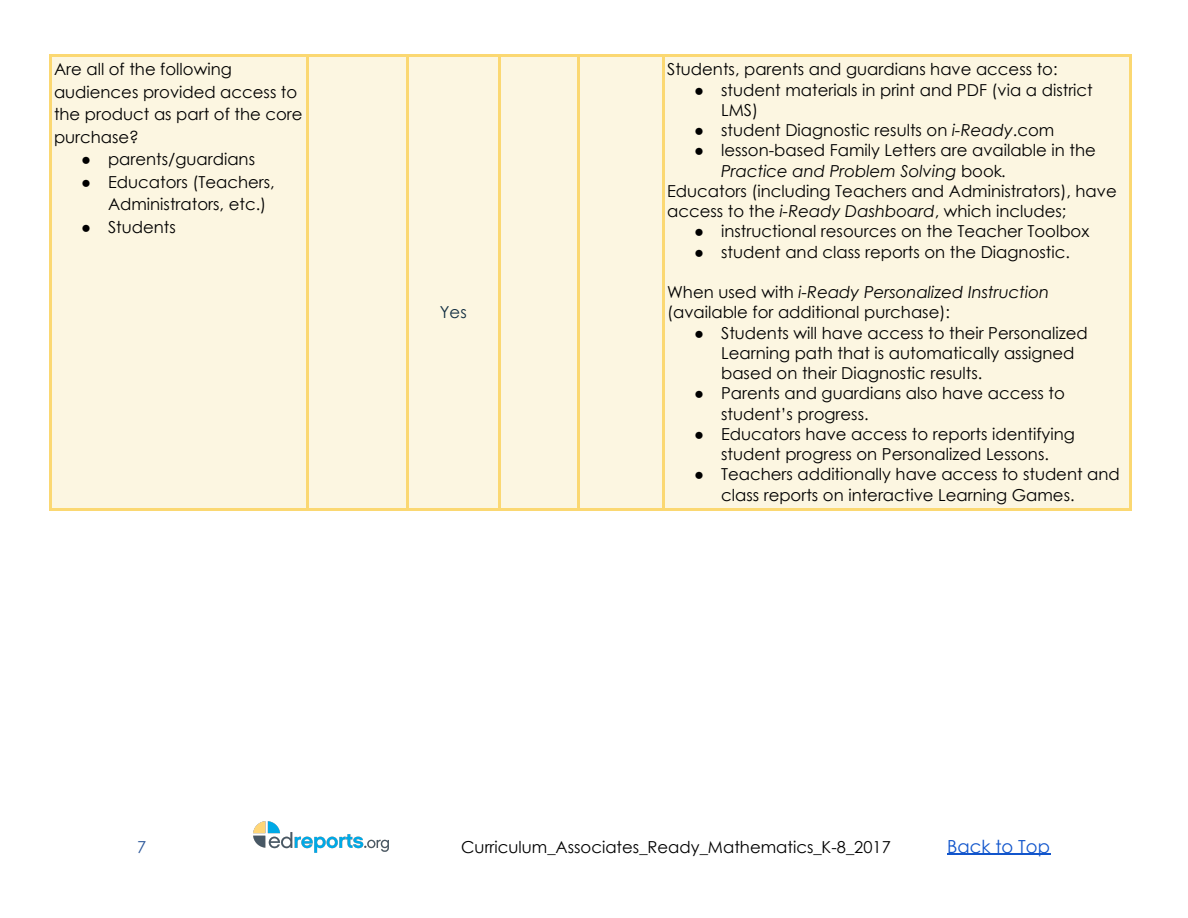
<style>
.page{position:relative;width:1188px;height:918px;background:#fff}
.page>*{position:absolute;margin:0;border:0;box-sizing:border-box;transform-origin:0 0}
.t1{font:18px "Century Gothic";color:#15c}
.t2{font:16.5px/20.2px "Century Gothic";color:#000}
.t3{font:italic 16.5px "Century Gothic";color:#000}
.t4{font:16.5px "Century Gothic";color:#132f42}
.t5{font:16.5px "Century Gothic";color:#2b579a}
.s1{font-family:"Arial"}
.s2{font-style:italic}
.s3{font-style:normal}
</style>
<div class="page">
<div style="left:51px;top:55px;width:256px;height:455px;background:#fcf6e1"></div>
<div style="left:307px;top:55px;width:100px;height:455px;background:#fcf6e1"></div>
<div style="left:407px;top:55px;width:93px;height:455px;background:#fcf6e1"></div>
<div style="left:500px;top:55px;width:78px;height:455px;background:#fcf6e1"></div>
<div style="left:578px;top:55px;width:86px;height:455px;background:#fcf6e1"></div>
<div style="left:664px;top:55px;width:467px;height:455px;background:#fcf6e1"></div>
<hr style="left:663px;top:54px;width:469px;height:2px;background:#fbd872">
<hr style="left:663px;top:508px;width:469px;height:3px;background:#fbd872">
<hr style="left:1130px;top:54px;width:2px;height:457px;background:#fbd872">
<hr style="left:577px;top:54px;width:88px;height:2px;background:#fbd872">
<hr style="left:577px;top:508px;width:88px;height:3px;background:#fbd872">
<hr style="left:663px;top:54px;width:2px;height:457px;background:#fbd872">
<hr style="left:498px;top:54px;width:81px;height:2px;background:#fbd872">
<hr style="left:498px;top:508px;width:81px;height:3px;background:#fbd872">
<hr style="left:577px;top:54px;width:2px;height:457px;background:#fbd872">
<hr style="left:406px;top:54px;width:95px;height:2px;background:#fbd872">
<hr style="left:406px;top:508px;width:95px;height:3px;background:#fbd872">
<hr style="left:498px;top:54px;width:3px;height:457px;background:#fbd872">
<hr style="left:306px;top:54px;width:102px;height:2px;background:#fbd872">
<hr style="left:306px;top:508px;width:102px;height:3px;background:#fbd872">
<hr style="left:406px;top:54px;width:2px;height:457px;background:#fbd872">
<hr style="left:50px;top:54px;width:258px;height:2px;background:#fbd872">
<hr style="left:50px;top:508px;width:258px;height:3px;background:#fbd872">
<hr style="left:50px;top:54px;width:2px;height:457px;background:#fbd872">
<hr style="left:306px;top:54px;width:2px;height:457px;background:#fbd872">
<img style="left:253px;top:821px;width:136px;height:32px">
<hr style="left:947px;top:854px;width:104px;height:1px;background:#15c">
<p class="t2" style="left:54px;top:57px;width:250px;line-height:22.5px">Are all of the following audiences provided access to the product as part of the core purchase?</p>
<p class="t2" style="left:81px;top:149px;width:176px"><span class="s1">●</span> parents/guardians</p>
<p class="t2" style="left:108px;top:170px;width:168px;line-height:22.5px;text-indent:-27px"><span class="s1">●</span> Educators (Teachers,<br>Administrators, etc.)</p>
<p class="t2" style="left:81px;top:216px;width:96px"><span class="s1">●</span> Students</p>
<p class="t4" style="left:440px;top:300px;width:28px">Yes</p>
<p class="t2" style="left:667px;top:59px;width:392px">Students, parents and guardians have access to:</p>
<p class="t2" style="left:721px;top:79px;width:373px;text-indent:-27px"><span class="s1">●</span> student materials in print and PDF (via a district<br>LMS)</p>
<p class="t2" style="left:694px;top:119px;width:362px"><span class="s1">●</span> student Diagnostic results on <span class="s2">i-Ready</span>.com</p>
<p class="t2" style="left:694px;top:140px;width:403px"><span class="s1">●</span> lesson-based Family Letters are available in the</p>
<p class="t3" style="left:721px;top:158px;width:287px">Practice and Problem Solving <span class="s3">book</span>.</p>
<p class="t2" style="left:667px;top:180px;width:451px">Educators (including Teachers and Administrators), have</p>
<p class="t2" style="left:667px;top:200px;width:401px">access to the <span class="s2">i-Ready Dashboard</span>, which includes;</p>
<p class="t2" style="left:694px;top:221px;width:397px"><span class="s1">●</span> instructional resources on the Teacher Toolbox</p>
<p class="t2" style="left:694px;top:241px;width:377px"><span class="s1">●</span> student and class reports on the Diagnostic.</p>
<p class="t2" style="left:667px;top:281px;width:384px">When used with <span class="s2">i-Ready Personalized Instruction </span>(available for additional purchase):</p>
<p class="t2" style="left:721px;top:322px;width:368px;text-indent:-27px"><span class="s1">●</span> Students will have access to their Personalized<br>Learning path that is automatically assigned based on their Diagnostic results.</p>
<p class="t2" style="left:721px;top:383px;width:345px;text-indent:-27px"><span class="s1">●</span> Parents and guardians also have access to student’s progress.</p>
<p class="t2" style="left:694px;top:423px;width:382px;text-align:center"><span class="s1">●</span> Educators have access to reports identifying student progress on Personalized Lessons.</p>
<p class="t2" style="left:721px;top:464px;width:400px;text-indent:-27px"><span class="s1">●</span> Teachers additionally have access to student and class reports on interactive Learning Games.</p>
<p class="t5" style="left:137px;top:834px;width:11px">7</p>
<p class="t2" style="left:461px;top:836px;width:431px">Curriculum_Associates_Ready_Mathematics_K-8_2017</p>
<p class="t1" style="left:947px;top:833px;width:104px">Back to Top</p>
</div>
